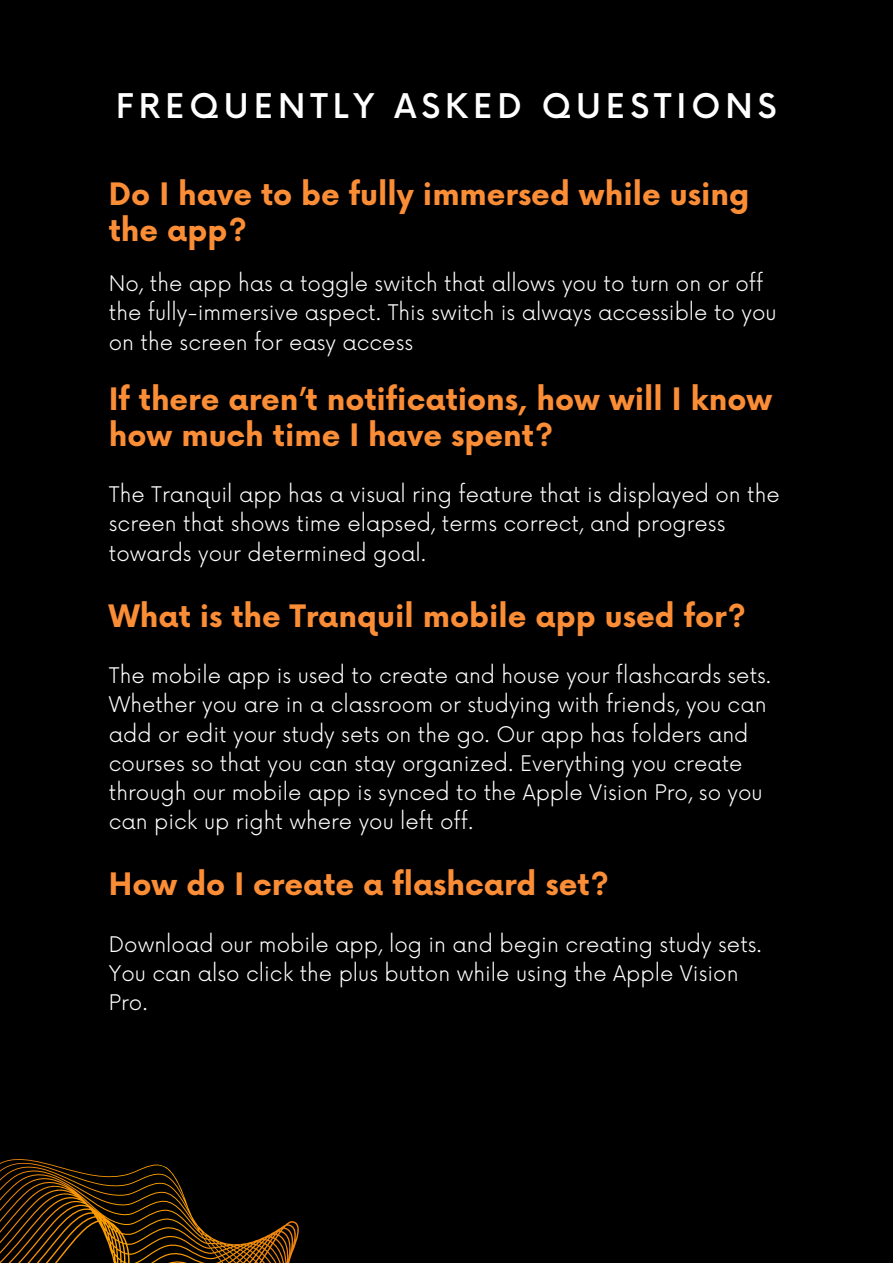
<style>
.page{position:relative;width:893px;height:1264px;background:#fff}
.page>*{position:absolute;margin:0;border:0;box-sizing:border-box;transform-origin:0 0}
.t1{font:500 33.15px "Now";letter-spacing:.15em;color:#fff}
.t2{font:700 30.15px/36px "Now";color:#fa8d35}
.t3{font:300 21px/29.2px "Now";color:#fff}
</style>
<div class="page">
<div style="left:0;top:0;width:892px;height:1262px;background:#000"></div>
<svg style="left:0;top:1159px;width:299px;height:103px"></svg>
<p class="t1" style="left:116px;top:88px;width:662px">FREQUENTLY ASKED QUESTIONS</p>
<p class="t2" style="left:109px;top:178px;width:642px">Do I have to be fully immersed while using the app?</p>
<p class="t3" style="left:109px;top:270px;width:669px">No, the app has a toggle switch that allows you to turn on or off the fully-immersive aspect. This switch is always accessible to you on the screen for easy access</p>
<p class="t2" style="left:109px;top:383px;width:665px">If there aren’t notifications, how will I know how much time I have spent?</p>
<p class="t3" style="left:109px;top:481px;width:672px">The Tranquil app has a visual ring feature that is displayed on the screen that shows time elapsed, terms correct, and progress towards your determined goal.</p>
<p class="t2" style="left:109px;top:600px;width:639px">What is the Tranquil mobile app used for?</p>
<p class="t3" style="left:109px;top:662px;width:664px">The mobile app is used to create and house your flashcards sets.<br>Whether you are in a classroom or studying with friends, you can add or edit your study sets on the go. Our app has folders and courses so that you can stay organized. Everything you create through our mobile app is synced to the Apple Vision Pro, so you can pick up right where you left off.</p>
<p class="t2" style="left:109px;top:868px;width:502px">How do I create a flashcard set?</p>
<p class="t3" style="left:109px;top:930px;width:654px">Download our mobile app, log in and begin creating study sets.<br>You can also click the plus button while using the Apple Vision<br>Pro.</p>
</div>
